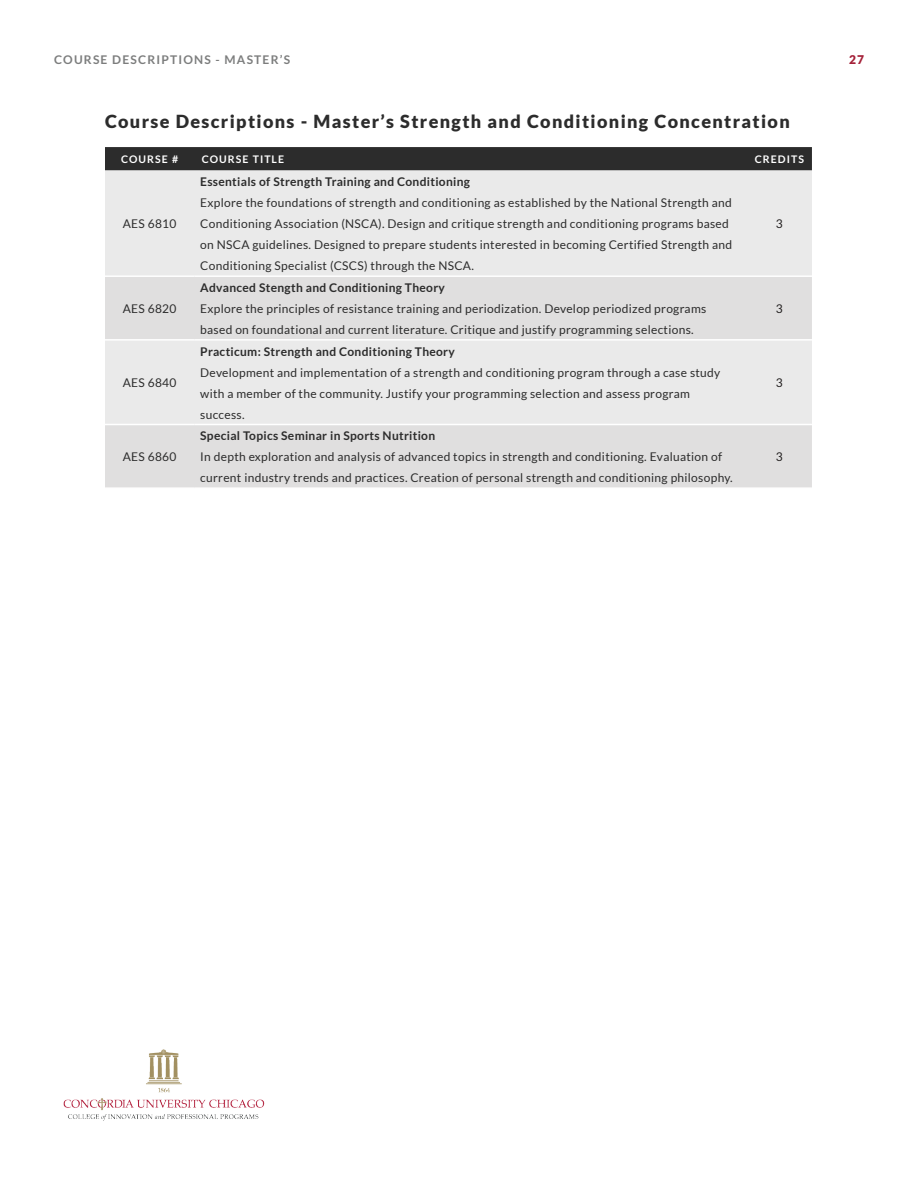
<style>
.page{position:relative;width:918px;height:1188px;background:#fff}
.page>*{position:absolute;margin:0;border:0;box-sizing:border-box;transform-origin:0 0}
.t1{font:900 18px "Lato";letter-spacing:.075em;color:#2c2c2c}
.t2{font:12px/21px "Lato";letter-spacing:.025em;color:#2c2c2c}
.t3{font:700 12px "Lato";letter-spacing:.025em;color:#2c2c2c}
.t4{font:700 12px "Lato";letter-spacing:.1em;color:#7c7d7d}
.t5{font:12px "Lato";color:#221f1f}
.t6{font:900 12px "Lato";color:#a42038}
.t7{font:700 10.5px "Lato";letter-spacing:.1em;color:#fff}
</style>
<div class="page">
<img style="left:63px;top:1049px;width:202px;height:72px">
<svg style="left:105px;top:147px;width:707px;height:24px;background:#323232"></svg>
<div style="left:105px;top:171px;width:707px;height:104px;background:#eaeaea"></div>
<svg style="left:105px;top:277px;width:707px;height:210px;background:#e4e3e3"></svg>
<hr style="left:105px;top:339px;width:89px;height:2px;background:#fff">
<hr style="left:194px;top:339px;width:553px;height:2px;background:#fff">
<hr style="left:747px;top:339px;width:65px;height:2px;background:#fff">
<hr style="left:105px;top:424px;width:89px;height:1px;background:#fff">
<hr style="left:194px;top:424px;width:553px;height:1px;background:#fff">
<hr style="left:747px;top:424px;width:65px;height:1px;background:#fff">
<p class="t4" style="left:54px;top:54px;width:238px">COURSE DESCRIPTIONS - MASTER’S</p>
<p class="t6" style="left:849px;top:54px;width:16px">27</p>
<h1 class="t1" style="left:105px;top:113px;width:686px">Course Descriptions - Master’s Strength and Conditioning Concentration</h1>
<p class="t7" style="left:121px;top:155px;width:59px">COURSE #</p>
<p class="t7" style="left:202px;top:155px;width:84px">COURSE TITLE</p>
<p class="t7" style="left:755px;top:155px;width:51px">CREDITS</p>
<p class="t2" style="left:123px;top:214px;width:55px">AES 6810</p>
<p class="t2" style="left:123px;top:299px;width:55px">AES 6820</p>
<p class="t2" style="left:123px;top:373px;width:55px">AES 6840</p>
<p class="t2" style="left:123px;top:447px;width:55px">AES 6860</p>
<p class="t3" style="left:200px;top:177px;width:271px">Essentials of Strength Training and Conditioning</p>
<p class="t2" style="left:200px;top:193px;width:533px">Explore the foundations of strength and conditioning as established by the National Strength and Conditioning Association (NSCA). Design and critique strength and conditioning programs based on NSCA guidelines. Designed to prepare students interested in becoming Certified Strength and Conditioning Specialist (CSCS) through the NSCA.</p>
<p class="t5" style="left:776px;top:219px;width:8px">3</p>
<p class="t3" style="left:200px;top:282px;width:246px">Advanced Stength and Conditioning Theory</p>
<p class="t2" style="left:200px;top:299px;width:508px">Explore the principles of resistance training and periodization. Develop periodized programs based on foundational and current literature. Critique and justify programming selections.</p>
<p class="t5" style="left:776px;top:304px;width:8px">3</p>
<p class="t3" style="left:200px;top:346px;width:256px">Practicum: Strength and Conditioning Theory</p>
<p class="t2" style="left:200px;top:362px;width:522px">Development and implementation of a strength and conditioning program through a case study with a member of the community. Justify your programming selection and assess program success.</p>
<p class="t5" style="left:776px;top:378px;width:8px">3</p>
<p class="t3" style="left:200px;top:431px;width:237px">Special Topics Seminar in Sports Nutrition</p>
<p class="t2" style="left:200px;top:447px;width:534px">In depth exploration and analysis of advanced topics in strength and conditioning. Evaluation of current industry trends and practices. Creation of personal strength and conditioning philosophy.</p>
<p class="t5" style="left:776px;top:452px;width:8px">3</p>
</div>
